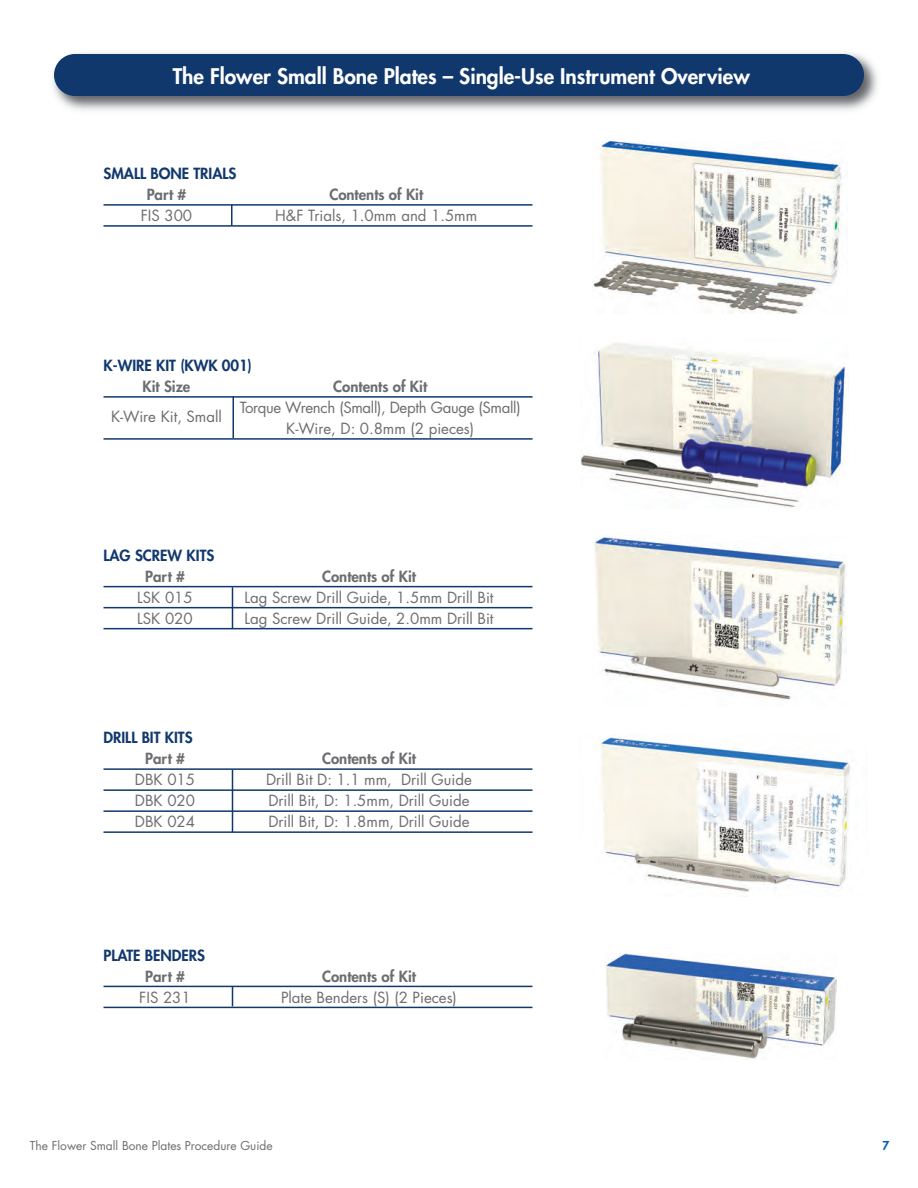
<style>
.page{position:relative;width:918px;height:1188px;background:#fff}
.page>*{position:absolute;margin:0;border:0;box-sizing:border-box;transform-origin:0 0}
.t1{font:800 21px "Futura";color:#fff}
.t2{font:15px "Futura";color:#6c6d70}
.t3{font:800 15px "Futura";color:#6c6d70}
.t4{font:800 15px "Futura";color:#11386d}
.t5{font:15px/21px "Futura";letter-spacing:-.02em;color:#6c6d70;text-align:center}
.t6{font:12px "Futura";color:#6c6d70}
.t7{font:800 12px "Futura";color:#015dab}
</style>
<div class="page">
<img style="left:53px;top:53px;width:825px;height:58px">
<div style="left:54px;top:54px;width:810px;height:42px;background:#11386d;border-radius:21px"></div>
<hr style="left:104px;top:986px;width:428px;height:1px;background:#11386d">
<hr style="left:104px;top:1007px;width:428px;height:1px;background:#11386d">
<hr style="left:104px;top:204px;width:428px;height:2px;background:#11386d">
<hr style="left:104px;top:225px;width:428px;height:2px;background:#11386d">
<svg style="left:231px;top:206px;width:1px;height:19px"></svg>
<svg style="left:232px;top:987px;width:1px;height:19px"></svg>
<hr style="left:104px;top:396px;width:429px;height:2px;background:#11386d">
<hr style="left:104px;top:438px;width:429px;height:2px;background:#11386d">
<img style="left:580px;top:343px;width:266px;height:166px">
<hr style="left:233px;top:396px;width:1px;height:42px;background:#11386d">
<hr style="left:104px;top:586px;width:428px;height:1px;background:#11386d">
<hr style="left:104px;top:607px;width:428px;height:1px;background:#11386d">
<hr style="left:104px;top:628px;width:428px;height:1px;background:#11386d">
<hr style="left:232px;top:587px;width:1px;height:41px;background:#11386d">
<hr style="left:104px;top:768px;width:428px;height:2px;background:#11386d">
<hr style="left:104px;top:789px;width:428px;height:2px;background:#11386d">
<hr style="left:104px;top:810px;width:428px;height:2px;background:#11386d">
<hr style="left:104px;top:831px;width:428px;height:2px;background:#11386d">
<hr style="left:232px;top:770px;width:1px;height:62px;background:#11386d">
<img style="left:600px;top:734px;width:250px;height:163px">
<img style="left:605px;top:954px;width:232px;height:105px">
<img style="left:594px;top:535px;width:253px;height:165px">
<img style="left:593px;top:141px;width:249px;height:173px">
<h1 class="t1" style="left:173px;top:66px;width:579px">The Flower Small Bone Plates – Single-Use Instrument Overview</h1>
<p class="t4" style="left:104px;top:166px;width:134px">SMALL BONE TRIALS</p>
<p class="t3" style="left:147px;top:187px;width:41px">Part #</p>
<p class="t3" style="left:329px;top:187px;width:95px">Contents of Kit</p>
<p class="t2" style="left:141px;top:209px;width:53px">FIS 300</p>
<p class="t2" style="left:275px;top:209px;width:204px">H&amp;F Trials, 1.0mm and 1.5mm</p>
<p class="t4" style="left:104px;top:358px;width:150px">K-WIRE KIT (KWK 001)</p>
<p class="t3" style="left:143px;top:379px;width:49px">Kit Size</p>
<p class="t3" style="left:333px;top:379px;width:95px">Contents of Kit</p>
<p class="t2" style="left:111px;top:410px;width:112px">K-Wire Kit, Small</p>
<p class="t5" style="left:240px;top:398px;width:282px">Torque Wrench (Small), Depth Gauge (Small)<br>K-Wire, D: 0.8mm (2 pieces)</p>
<p class="t4" style="left:104px;top:548px;width:112px">LAG SCREW KITS</p>
<p class="t3" style="left:145px;top:569px;width:41px">Part #</p>
<p class="t3" style="left:322px;top:569px;width:95px">Contents of Kit</p>
<p class="t2" style="left:137px;top:591px;width:57px">LSK 015</p>
<p class="t2" style="left:244px;top:591px;width:251px">Lag Screw Drill Guide, 1.5mm Drill Bit</p>
<p class="t2" style="left:137px;top:612px;width:57px">LSK 020</p>
<p class="t2" style="left:244px;top:612px;width:251px">Lag Screw Drill Guide, 2.0mm Drill Bit</p>
<p class="t4" style="left:104px;top:731px;width:91px">DRILL BIT KITS</p>
<p class="t3" style="left:145px;top:752px;width:41px">Part #</p>
<p class="t3" style="left:322px;top:752px;width:95px">Contents of Kit</p>
<p class="t2" style="left:135px;top:773px;width:62px">DBK 015</p>
<p class="t2" style="left:266px;top:773px;width:207px">Drill Bit D: 1.1 mm, Drill Guide</p>
<p class="t2" style="left:135px;top:794px;width:62px">DBK 020</p>
<p class="t2" style="left:268px;top:794px;width:203px">Drill Bit, D: 1.5mm, Drill Guide</p>
<p class="t2" style="left:135px;top:815px;width:62px">DBK 024</p>
<p class="t2" style="left:268px;top:815px;width:203px">Drill Bit, D: 1.8mm, Drill Guide</p>
<p class="t4" style="left:104px;top:948px;width:103px">PLATE BENDERS</p>
<p class="t3" style="left:145px;top:969px;width:41px">Part #</p>
<p class="t3" style="left:322px;top:969px;width:95px">Contents of Kit</p>
<p class="t2" style="left:139px;top:990px;width:53px">FIS 231</p>
<p class="t2" style="left:281px;top:990px;width:177px">Plate Benders (S) (2 Pieces)</p>
<p class="t6" style="left:30px;top:1140px;width:244px">The Flower Small Bone Plates Procedure Guide</p>
<p class="t7" style="left:883px;top:1140px;width:8px">7</p>
</div>
